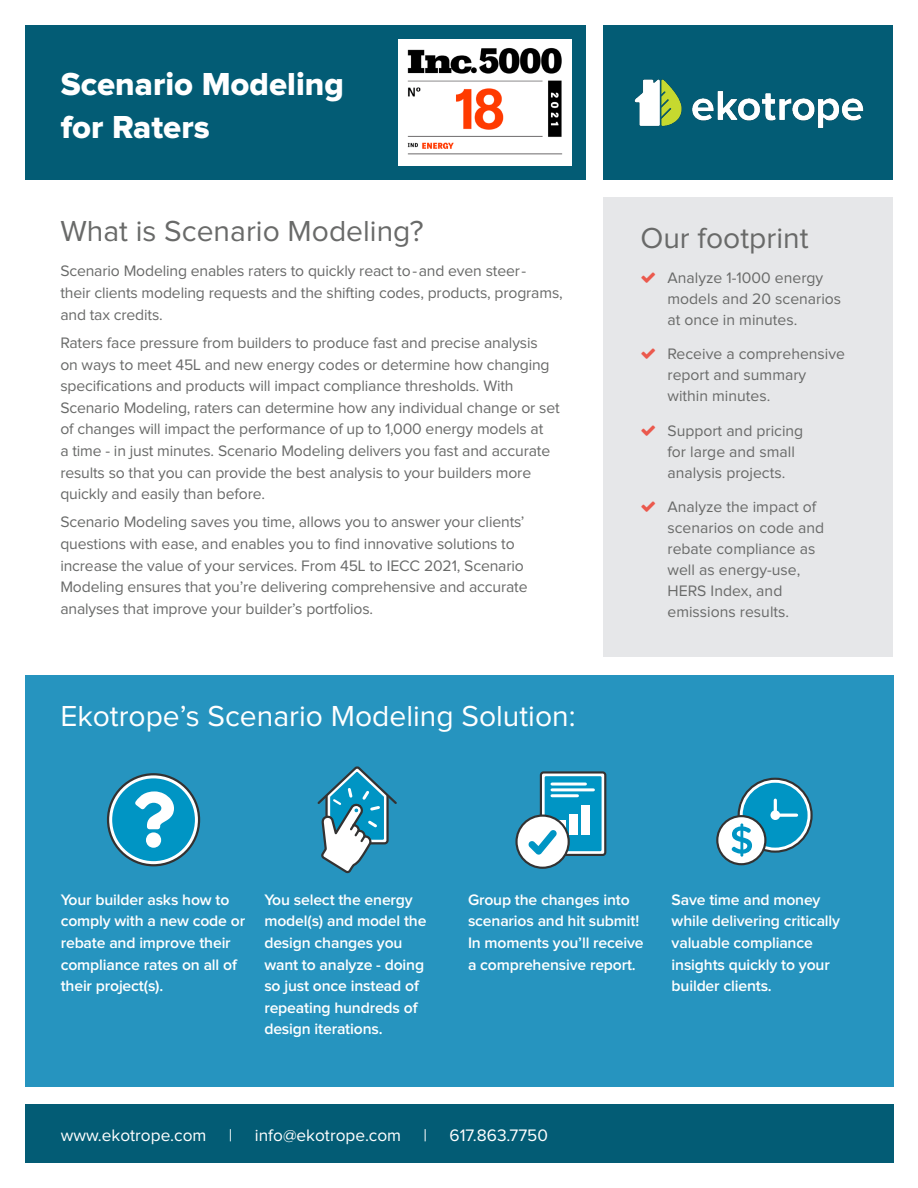
<style>
.page{position:relative;width:918px;height:1188px;background:#fff}
.page>*{position:absolute;margin:0;border:0;box-sizing:border-box;transform-origin:0 0}
.t1{font:33px/43.5px "Proxima Nova Extrabld";color:#fff}
.t2{font:30px "Proxima Nova";color:#696a69}
.t3{font:30px "Proxima Nova";color:#fff}
.t4{font:17.25px "Proxima Nova";color:#fff}
.t5{font:15.75px/21.6px "Proxima Nova";letter-spacing:-.01em;color:#696a69}
.t6{font:600 15.75px/21.6px "Proxima Nova";letter-spacing:-.01em;color:#fff}
</style>
<div class="page">
<div style="left:25px;top:675px;width:868px;height:412px;background:#2694bf"></div>
<div style="left:25px;top:25px;width:561px;height:155px;background:#035c75"></div>
<div style="left:604px;top:25px;width:289px;height:155px;background:#035c75"></div>
<div style="left:25px;top:1105px;width:868px;height:58px;background:#035c75"></div>
<img style="left:634px;top:79px;width:230px;height:49px">
<img style="left:399px;top:39px;width:172px;height:126px">
<div style="left:604px;top:198px;width:289px;height:459px;background:#e6e7e9"></div>
<svg style="left:108px;top:774px;width:91px;height:91px"></svg>
<div style="left:107px;top:773px;width:93px;height:93px;border:2px solid #333232;border-radius:50%"></div>
<div style="left:112px;top:778px;width:83px;height:83px;background:#0095c4;border-radius:50%"></div>
<svg style="left:317px;top:766px;width:80px;height:108px"></svg>
<div style="left:541px;top:772px;width:64px;height:83px;background:linear-gradient(to right,#fefefe,#fff);border-radius:3px"></div>
<div style="left:540px;top:771px;width:66px;height:85px;border:2px solid #333232;border-radius:3px"></div>
<div style="left:545px;top:776px;width:57px;height:75px;background:#0095c4"></div>
<svg style="left:558px;top:820px;width:7px;height:7px"></svg>
<div style="left:569px;top:814px;width:8px;height:21px;background:#fff"></div>
<div style="left:581px;top:805px;width:9px;height:30px;background:#fff"></div>
<hr style="left:552px;top:783px;width:33px;height:3px;background:#fff">
<hr style="left:552px;top:788px;width:41px;height:3px;background:#fff">
<hr style="left:552px;top:794px;width:25px;height:3px;background:#fff">
<div style="left:517px;top:816px;width:52px;height:52px;background:#fff;border-radius:50%"></div>
<div style="left:515px;top:815px;width:55px;height:54px;border:2px solid #333232;border-radius:50%"></div>
<svg style="left:528px;top:830px;width:29px;height:25px"></svg>
<svg style="left:739px;top:779px;width:73px;height:73px"></svg>
<div style="left:738px;top:778px;width:75px;height:75px;border:2px solid #333232;border-radius:50%"></div>
<div style="left:743px;top:783px;width:65px;height:65px;background:#0095c4;border-radius:50%"></div>
<svg style="left:773px;top:798px;width:26px;height:20px"></svg>
<div style="left:770px;top:810px;width:10px;height:10px;background:#fff;border-radius:50%"></div>
<div style="left:717px;top:816px;width:48px;height:48px;background:#fff;border-radius:50%"></div>
<div style="left:716px;top:815px;width:50px;height:50px;border:2px solid #333232;border-radius:50%"></div>
<svg style="left:731px;top:793px;width:32px;height:64px"></svg>
<p class="t1" style="left:61px;top:63px;width:285px">Scenario Modeling for Raters</p>
<p class="t2" style="left:60px;top:218px;width:365px">What is Scenario Modeling?</p>
<p class="t5" style="left:60px;top:261px;width:504px">Scenario Modeling enables raters to quickly react to-and even steer-<br>their clients modeling requests and the shifting codes, products, programs, and tax credits.</p>
<p class="t5" style="left:60px;top:333px;width:501px">Raters face pressure from builders to produce fast and precise analysis<br>on ways to meet 45L and new energy codes or determine how changing specifications and products will impact compliance thresholds. With Scenario Modeling, raters can determine how any individual change or set of changes will impact the performance of up to 1,000 energy models at<br>a time - in just minutes. Scenario Modeling delivers you fast and accurate results so that you can provide the best analysis to your builders more quickly and easily than before.</p>
<p class="t5" style="left:60px;top:512px;width:469px">Scenario Modeling saves you time, allows you to answer your clients’ questions with ease, and enables you to find innovative solutions to increase the value of your services. From 45L to IECC 2021, Scenario Modeling ensures that you’re delivering comprehensive and accurate analyses that improve your builder’s portfolios.</p>
<p class="t3" style="left:60px;top:702px;width:517px">Ekotrope’s Scenario Modeling Solution:</p>
<p class="t2" style="left:640px;top:225px;width:169px">Our footprint</p>
<p class="t5" style="left:668px;top:268px;width:175px;line-height:21px">Analyze 1-1000 energy models and 20 scenarios at once in minutes.</p>
<p class="t5" style="left:668px;top:344px;width:179px;line-height:21px">Receive a comprehensive report and summary within minutes.</p>
<p class="t5" style="left:668px;top:421px;width:137px;line-height:21px">Support and pricing for large and small analysis projects.</p>
<p class="t5" style="left:668px;top:497px;width:158px;line-height:21px">Analyze the impact of scenarios on code and rebate compliance as well as energy-use,<br>HERS Index, and emissions results.</p>
<p class="t6" style="left:61px;top:889px;width:186px">Your builder asks how to comply with a new code or rebate and improve their compliance rates on all of their project(s).</p>
<p class="t6" style="left:264px;top:889px;width:164px">You select the energy model(s) and model the design changes you want to analyze - doing so just once instead of repeating hundreds of design iterations.</p>
<p class="t6" style="left:468px;top:889px;width:177px">Group the changes into scenarios and hit submit!<br>In moments you’ll receive a comprehensive report.</p>
<p class="t6" style="left:672px;top:889px;width:170px">Save time and money while delivering critically valuable compliance insights quickly to your builder clients.</p>
<p class="t4" style="left:61px;top:1127px;width:147px">www.ekotrope.com</p>
<p class="t4" style="left:229px;top:1127px;width:5px">|</p>
<p class="t4" style="left:255px;top:1127px;width:148px">info@ekotrope.com</p>
<p class="t4" style="left:424px;top:1127px;width:5px">|</p>
<p class="t4" style="left:450px;top:1127px;width:100px">617.863.7750</p>
</div>
